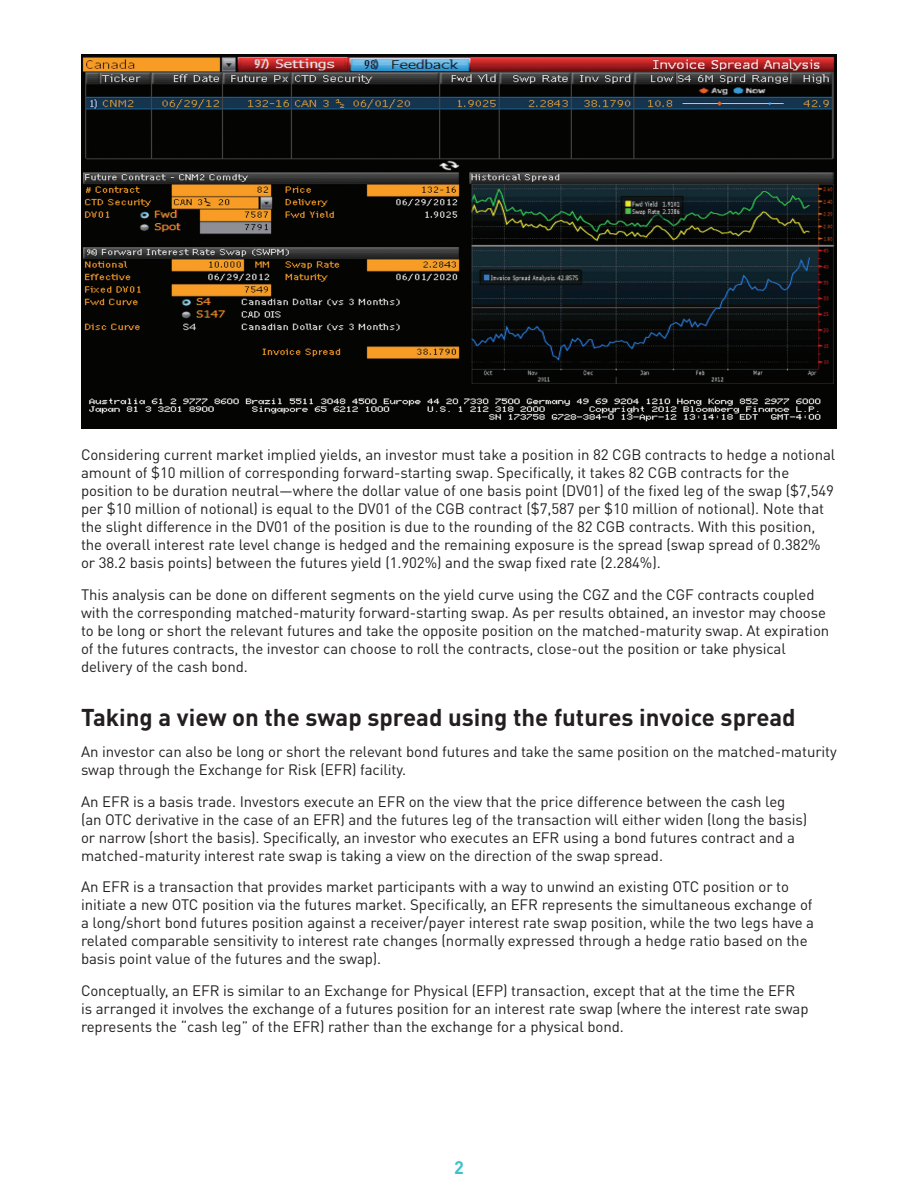
<style>
.page{position:relative;width:918px;height:1188px;background:#fff}
.page>*{position:absolute;margin:0;border:0;box-sizing:border-box;transform-origin:0 0}
.Pages_-_Subtitle_Niv{font:700 24px "DIN Pro";color:#231f20}
.t1{font:700 18px "DIN Pro";color:#3ec1cb}
.Pages_-_Text{font:15px/18px "DIN Pro";letter-spacing:-.005em;color:#231f20}
</style>
<div class="page">
<img style="left:81px;top:55px;width:756px;height:374px">
<p class="Pages_-_Text" style="left:81px;top:445px;width:756px">Considering current market implied yields, an investor must take a position in 82 CGB contracts to hedge a notional amount of $10 million of corresponding forward-starting swap. Specifically, it takes 82 CGB contracts for the position to be duration neutral—where the dollar value of one basis point (DV01) of the fixed leg of the swap ($7,549 per $10 million of notional) is equal to the DV01 of the CGB contract ($7,587 per $10 million of notional). Note that the slight difference in the DV01 of the position is due to the rounding of the 82 CGB contracts. With this position, the overall interest rate level change is hedged and the remaining exposure is the spread (swap spread of 0.382% or 38.2 basis points) between the futures yield (1.902%) and the swap fixed rate (2.284%).</p>
<p class="Pages_-_Text" style="left:81px;top:584px;width:750px">This analysis can be done on different segments on the yield curve using the CGZ and the CGF contracts coupled with the corresponding matched-maturity forward-starting swap. As per results obtained, an investor may choose to be long or short the relevant futures and take the opposite position on the matched-maturity swap. At expiration of the futures contracts, the investor can choose to roll the contracts, close-out the position or take physical delivery of the cash bond.</p>
<p class="Pages_-_Subtitle_Niv" style="left:81px;top:698px;width:716px">Taking a view on the swap spread using the futures invoice spread</p>
<p class="Pages_-_Text" style="left:81px;top:742px;width:757px">An investor can also be long or short the relevant bond futures and take the same position on the matched-maturity swap through the Exchange for Risk (EFR) facility.</p>
<p class="Pages_-_Text" style="left:81px;top:791px;width:728px">An EFR is a basis trade. Investors execute an EFR on the view that the price difference between the cash leg (an OTC derivative in the case of an EFR) and the futures leg of the transaction will either widen (long the basis) or narrow (short the basis). Specifically, an investor who executes an EFR using a bond futures contract and a matched-maturity interest rate swap is taking a view on the direction of the swap spread.</p>
<p class="Pages_-_Text" style="left:81px;top:877px;width:735px">An EFR is a transaction that provides market participants with a way to unwind an existing OTC position or to initiate a new OTC position via the futures market. Specifically, an EFR represents the simultaneous exchange of a long/short bond futures position against a receiver/payer interest rate swap position, while the two legs have a related comparable sensitivity to interest rate changes (normally expressed through a hedge ratio based on the basis point value of the futures and the swap).</p>
<p class="Pages_-_Text" style="left:81px;top:980px;width:729px">Conceptually, an EFR is similar to an Exchange for Physical (EFP) transaction, except that at the time the EFR is arranged it involves the exchange of a futures position for an interest rate swap (where the interest rate swap represents the “cash leg” of the EFR) rather than the exchange for a physical bond.</p>
<p class="t1" style="left:454px;top:1153px;width:11px">2</p>
</div>
